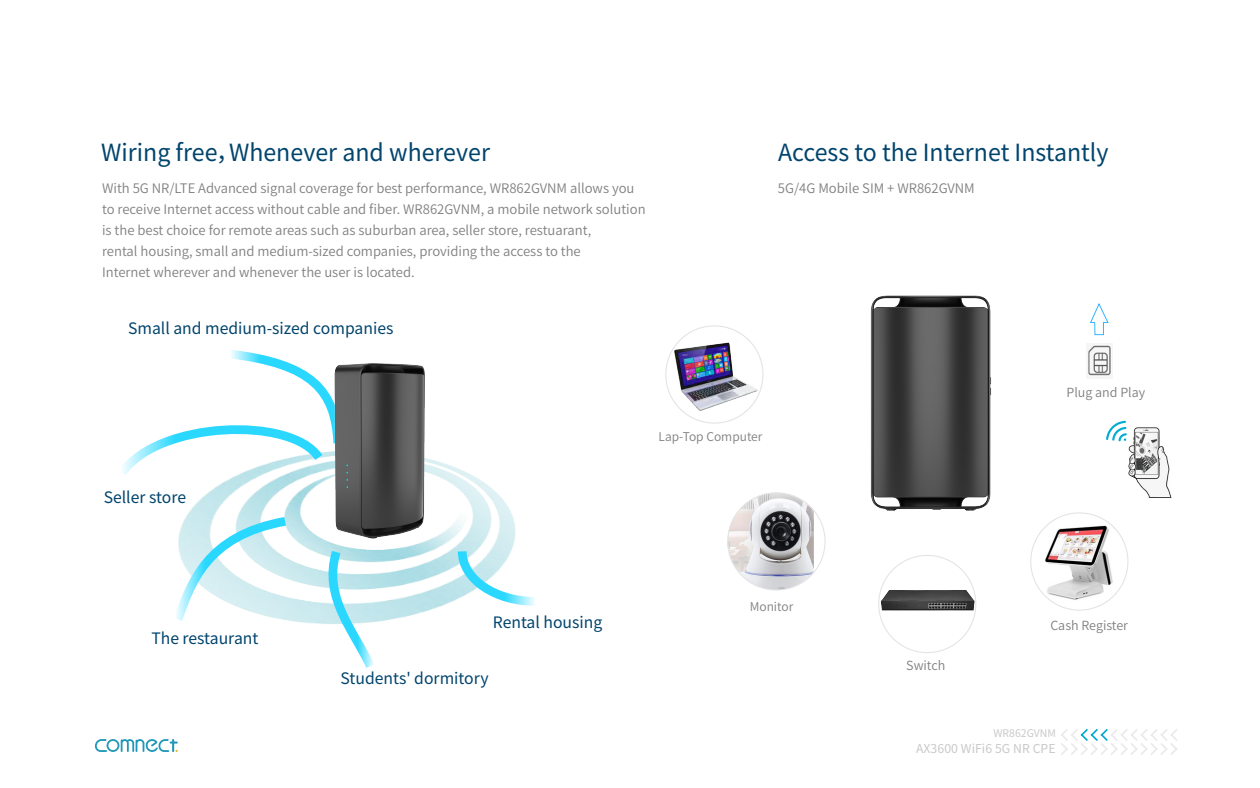
<style>
.page{position:relative;width:1260px;height:788px;background:#fff}
.page>*{position:absolute;margin:0;border:0;box-sizing:border-box;transform-origin:0 0}
.t1{font:23.62px "Source Han Sans CN";color:#00446d}
.t2{font:15.75px "Source Han Sans CN";color:#00446d}
.t3{font:13.12px/21px "Source Han Sans CN";color:#808080}
.t4{font:12.6px "Source Han Sans CN";color:#808080}
.t5{font:12.25px "Source Han Sans CN";letter-spacing:.005em;color:#c9c9c9}
.t6{font:12.08px "Source Han Sans CN";color:#808080}
.t7{font:10.5px "Source Han Sans CN";color:#c9c9c9}
</style>
<div class="page">
<img style="left:190px;top:468px;width:326px;height:156px">
<svg style="left:95px;top:739px;width:83px;height:13px"></svg>
<svg style="left:122px;top:350px;width:182px;height:135px"></svg>
<svg style="left:176px;top:511px;width:119px;height:113px"></svg>
<svg style="left:322px;top:565px;width:60px;height:103px"></svg>
<svg style="left:453px;top:542px;width:82px;height:68px"></svg>
<img style="left:1045px;top:524px;width:69px;height:76px">
<img style="left:1128px;top:427px;width:44px;height:71px">
<img style="left:668px;top:338px;width:94px;height:77px">
<svg style="left:1106px;top:420px;width:21px;height:21px"></svg>
<img style="left:879px;top:585px;width:97px;height:27px">
<img style="left:729px;top:494px;width:85px;height:96px">
<svg style="left:1090px;top:303px;width:19px;height:32px"></svg>
<img style="left:1086px;top:345px;width:25px;height:33px">
<svg style="left:1061px;top:728px;width:116px;height:27px"></svg>
<img style="left:304px;top:363px;width:153px;height:202px">
<img style="left:870px;top:295px;width:121px;height:216px">
<h1 class="t1" style="left:101px;top:139px;width:390px">Wiring free，Whenever and wherever</h1>
<p class="t3" style="left:102px;top:178px;width:545px">With 5G NR/LTE Advanced signal coverage for best performance, WR862GVNM allows you to receive Internet access without cable and fiber. WR862GVNM, a mobile network solution is the best choice for remote areas such as suburban area, seller store, restuarant,<br>rental housing, small and medium-sized companies, providing the access to the<br>Internet wherever and whenever the user is located.</p>
<p class="t2" style="left:128px;top:320px;width:267px">Small and medium-sized companies</p>
<h1 class="t1" style="left:778px;top:139px;width:332px">Access to the Internet Instantly</h1>
<p class="t3" style="left:778px;top:178px;width:198px">5G/4G Mobile SIM + WR862GVNM</p>
<p class="t2" style="left:104px;top:488px;width:84px">Seller store</p>
<p class="t6" style="left:659px;top:430px;width:105px">Lap-Top Computer</p>
<p class="t4" style="left:1066px;top:385px;width:80px">Plug and Play</p>
<p class="t2" style="left:151px;top:629px;width:109px">The restaurant</p>
<p class="t2" style="left:493px;top:613px;width:111px">Rental housing</p>
<p class="t2" style="left:341px;top:669px;width:149px">Students' dormitory</p>
<p class="t6" style="left:750px;top:600px;width:45px">Monitor</p>
<p class="t4" style="left:906px;top:658px;width:41px">Switch</p>
<p class="t4" style="left:1050px;top:618px;width:79px">Cash Register</p>
<p class="t7" style="left:993px;top:727px;width:64px">WR862GVNM</p>
<p class="t5" style="left:916px;top:741px;width:141px">AX3600 WiFi6 5G NR CPE</p>
</div>
